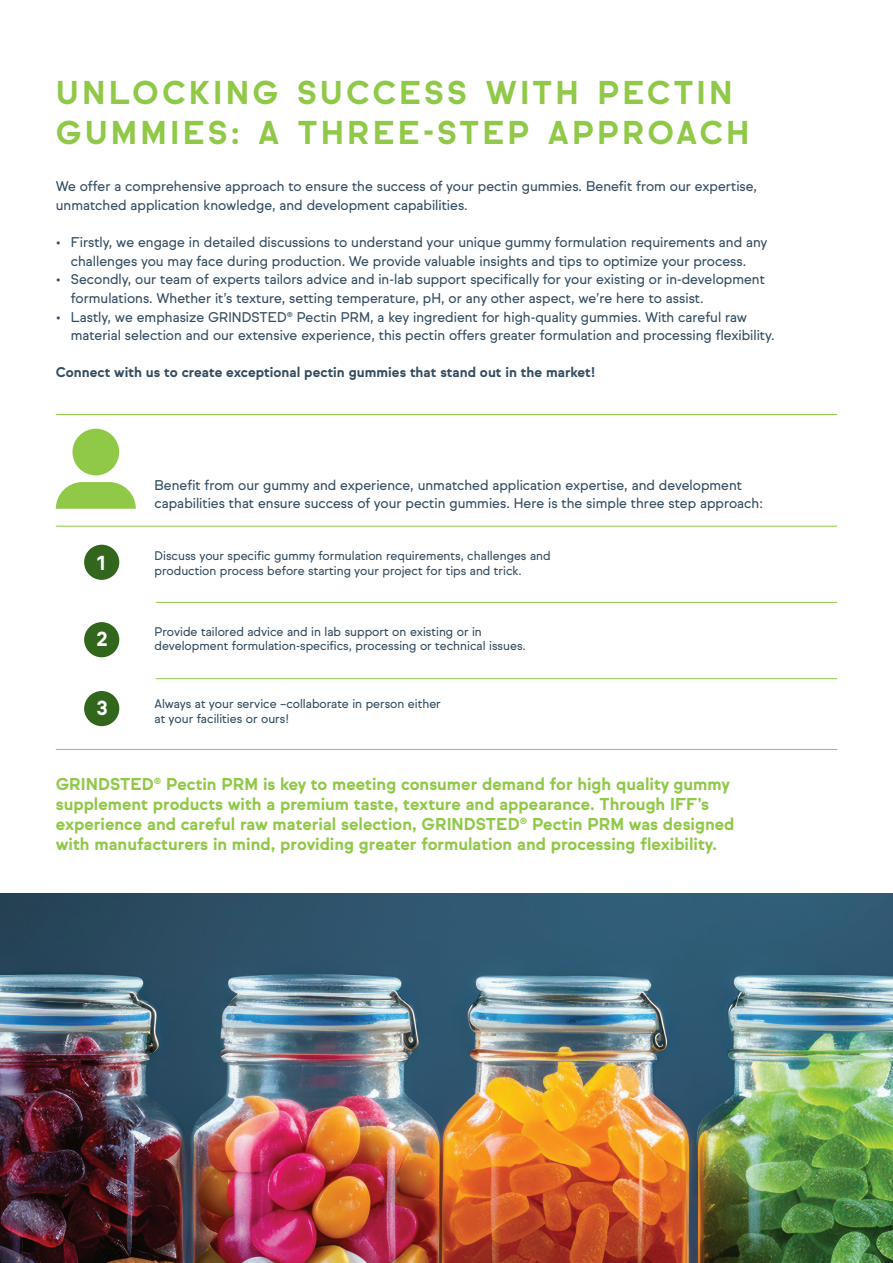
<style>
.page{position:relative;width:893px;height:1263px;background:#fff}
.page>*{position:absolute;margin:0;border:0;box-sizing:border-box;transform-origin:0 0}
.t1{font:700 31.65px/39.8px "Sul Sans";letter-spacing:.1em;color:#90c848}
.t2{font:700 19.5px "Sul Sans";color:#fff}
.t3{font:700 16.5px/19.8px "Sul Sans";color:#90c848}
.t4{font:13.5px/18.6px "Sul Sans";color:#334d62}
.t5{font:700 13.5px "Sul Sans";color:#334d62}
.t6{font:12px/14.4px "Sul Sans";color:#334d62}
</style>
<div class="page">
<hr style="left:56px;top:526px;width:781px;height:1px;background:#90c848">
<hr style="left:156px;top:602px;width:681px;height:1px;background:#90c848">
<hr style="left:156px;top:678px;width:681px;height:1px;background:#90c848">
<hr style="left:56px;top:749px;width:781px;height:1px;background:#90c848">
<hr style="left:56px;top:414px;width:781px;height:1px;background:#90c848">
<svg style="left:56px;top:429px;width:80px;height:80px"></svg>
<div style="left:84px;top:545px;width:35px;height:35px;background:#31661c;border-radius:50%"></div>
<div style="left:84px;top:622px;width:35px;height:35px;background:#31661c;border-radius:50%"></div>
<div style="left:84px;top:691px;width:35px;height:35px;background:#31661c;border-radius:50%"></div>
<img style="left:0;top:893px;width:893px;height:370px">
<h1 class="t1" style="left:56px;top:73px;width:695px">UNLOCKING SUCCESS WITH PECTIN<br>GUMMIES: A THREE-STEP APPROACH</h1>
<p class="t4" style="left:56px;top:177px;width:703px">We offer a comprehensive approach to ensure the success of your pectin gummies. Benefit from our expertise, unmatched application knowledge, and development capabilities.</p>
<p class="t4" style="left:56px;top:233px;width:713px;text-align:center">• Firstly, we engage in detailed discussions to understand your unique gummy formulation requirements and any challenges you may face during production. We provide valuable insights and tips to optimize your process.</p>
<p class="t4" style="left:71px;top:270px;width:696px;text-indent:-15px">• Secondly, our team of experts tailors advice and in-lab support specifically for your existing or in-development formulations. Whether it’s texture, setting temperature, pH, or any other aspect, we’re here to assist.</p>
<p class="t4" style="left:71px;top:307px;width:705px;text-indent:-15px">• Lastly, we emphasize GRINDSTED® Pectin PRM, a key ingredient for high-quality gummies. With careful raw material selection and our extensive experience, this pectin offers greater formulation and processing flexibility.</p>
<p class="t5" style="left:56px;top:364px;width:541px">Connect with us to create exceptional pectin gummies that stand out in the market!</p>
<p class="t4" style="left:154px;top:476px;width:610px">Benefit from our gummy and experience, unmatched application expertise, and development capabilities that ensure success of your pectin gummies. Here is the simple three step approach:</p>
<h2 class="t2" style="left:96px;top:551px;width:11px">1</h2>
<p class="t6" style="left:154px;top:549px;width:398px">Discuss your specific gummy formulation requirements, challenges and production process before starting your project for tips and trick.</p>
<h2 class="t2" style="left:96px;top:627px;width:13px">2</h2>
<p class="t6" style="left:154px;top:624px;width:373px">Provide tailored advice and in lab support on existing or in development formulation-specifics, processing or technical issues.</p>
<h2 class="t2" style="left:96px;top:696px;width:13px">3</h2>
<p class="t6" style="left:154px;top:697px;width:288px">Always at your service –collaborate in person either at your facilities or ours!</p>
<p class="t3" style="left:56px;top:775px;width:680px">GRINDSTED® Pectin PRM is key to meeting consumer demand for high quality gummy supplement products with a premium taste, texture and appearance. Through IFF’s experience and careful raw material selection, GRINDSTED® Pectin PRM was designed with manufacturers in mind, providing greater formulation and processing flexibility.</p>
</div>
